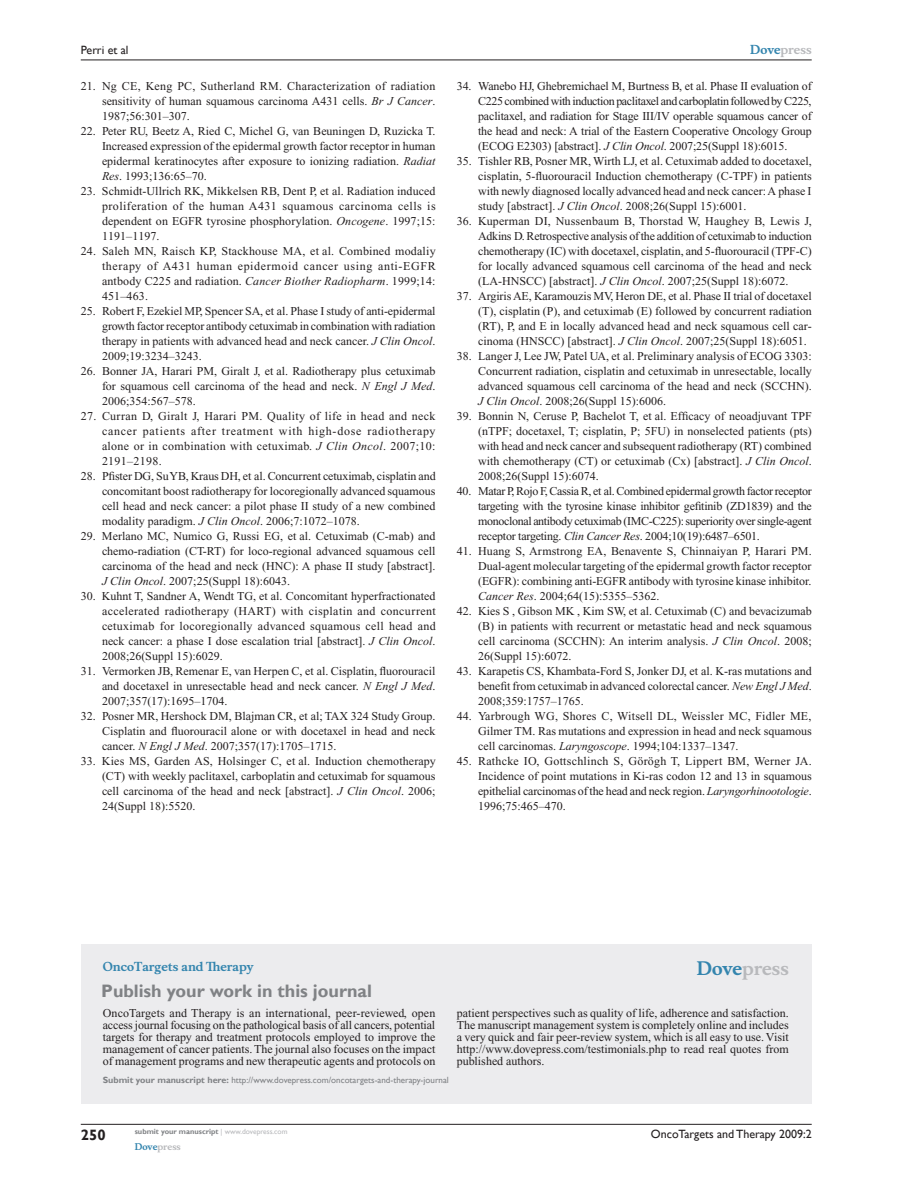
<style>
.page{position:relative;width:918px;height:1188px;background:#fff}
.page>*{position:absolute;margin:0;border:0;box-sizing:border-box;transform-origin:0 0}
.t1{font:700 18px "Gill Sans";color:#808285}
.t2{font:700 18px "Musee";color:#b8b9bc}
.t3{font:700 15px "Gill Sans";color:#231f20}
.t4{font:12px/15px "Times New Roman";color:#231f20;text-align:justify}
.t5{font:12px "Gill Sans";color:#231f20}
.t6{font:700 12px "Musee";color:#3485ae}
.t7{font:700 12px "Musee";color:#b8b9bc}
.t8{font:9px "Gill Sans";color:#808285}
.t9{font:700 9px "Musee";color:#b8b9bc}
.t10{font:700 7.5px "Gill Sans";color:#808285}
.s1{color:#3485ae}
.s2{font-style:italic}
.s3{font-weight:700}
.s4{font-weight:400;color:#b8b9bc}
</style>
<div class="page">
<div style="left:81px;top:944px;width:731px;height:159px;background:#ececee"></div>
<hr style="left:81px;top:1124px;width:731px;height:1px;background:#231f20">
<hr style="left:81px;top:60px;width:731px;height:1px;background:#231f20">
<p class="t5" style="left:81px;top:43px;width:49px">Perri et al</p>
<p class="t7" style="left:750px;top:43px;width:63px"><span class="s1">Dove</span>press</p>
<p class="t4" style="left:102px;top:79px;width:335px;text-indent:-21px">21. Ng CE, Keng PC, Sutherland RM. Characterization of radiation sensitivity of human squamous carcinoma A431 cells. <span class="s2">Br J Cancer</span>.<br>1987;56:301–307.</p>
<p class="t4" style="left:102px;top:124px;width:335px;text-indent:-21px">22. Peter RU, Beetz A, Ried C, Michel G, van Beuningen D, Ruzicka T.<br>Increased expression of the epidermal growth factor receptor in human epidermal keratinocytes after exposure to ionizing radiation. <span class="s2">Radiat Res</span>. 1993;136:65–70.</p>
<p class="t4" style="left:102px;top:184px;width:335px;text-indent:-21px">23. Schmidt-Ullrich RK, Mikkelsen RB, Dent P, et al. Radiation induced proliferation of the human A431 squamous carcinoma cells is dependent on EGFR tyrosine phosphorylation. <span class="s2">Oncogene</span>. 1997;15:<br>1191–1197.</p>
<p class="t4" style="left:102px;top:244px;width:335px;text-indent:-21px">24. Saleh MN, Raisch KP, Stackhouse MA, et al. Combined modaliy therapy of A431 human epidermoid cancer using anti-EGFR antbody C225 and radiation. <span class="s2">Cancer Biother Radiopharm</span>. 1999;14:<br>451–463.</p>
<p class="t4" style="left:102px;top:304px;width:335px;text-indent:-21px">25. Robert F, Ezekiel MP, Spencer SA, et al. Phase I study of anti-epidermal growth factor receptor antibody cetuximab in combination with radiation therapy in patients with advanced head and neck cancer. <span class="s2">J Clin Oncol</span>.<br>2009;19:3234–3243.</p>
<p class="t4" style="left:102px;top:364px;width:335px;text-indent:-21px">26. Bonner JA, Harari PM, Giralt J, et al. Radiotherapy plus cetuximab for squamous cell carcinoma of the head and neck. <span class="s2">N Engl J Med</span>.<br>2006;354:567–578.</p>
<p class="t4" style="left:102px;top:409px;width:335px;text-indent:-21px">27. Curran D, Giralt J, Harari PM. Quality of life in head and neck cancer patients after treatment with high-dose radiotherapy alone or in combination with cetuximab. <span class="s2">J Clin Oncol</span>. 2007;10:<br>2191–2198.</p>
<p class="t4" style="left:102px;top:469px;width:335px;text-indent:-21px">28. Pfister DG, Su YB, Kraus DH, et al. Concurrent cetuximab, cisplatin and concomitant boost radiotherapy for locoregionally advanced squamous cell head and neck cancer: a pilot phase II study of a new combined modality paradigm. <span class="s2">J Clin Oncol</span>. 2006;7:1072–1078.</p>
<p class="t4" style="left:102px;top:529px;width:335px;text-indent:-21px">29. Merlano MC, Numico G, Russi EG, et al. Cetuximab (C-mab) and chemo-radiation (CT-RT) for loco-regional advanced squamous cell carcinoma of the head and neck (HNC): A phase II study [abstract].<br><span class="s2">J Clin Oncol</span>. 2007;25(Suppl 18):6043.</p>
<p class="t4" style="left:102px;top:589px;width:335px;text-indent:-21px">30. Kuhnt T, Sandner A, Wendt TG, et al. Concomitant hyperfractionated accelerated radiotherapy (HART) with cisplatin and concurrent cetuximab for locoregionally advanced squamous cell head and neck cancer: a phase I dose escalation trial [abstract]. <span class="s2">J Clin Oncol</span>.<br>2008;26(Suppl 15):6029.</p>
<p class="t4" style="left:102px;top:664px;width:335px;text-indent:-21px">31. Vermorken JB, Remenar E, van Herpen C, et al. Cisplatin, fluorouracil and docetaxel in unresectable head and neck cancer. <span class="s2">N Engl J Med</span>.<br>2007;357(17):1695–1704.</p>
<p class="t4" style="left:102px;top:709px;width:335px;text-indent:-21px">32. Posner MR, Hershock DM, Blajman CR, et al; TAX 324 Study Group.<br>Cisplatin and fluorouracil alone or with docetaxel in head and neck cancer. <span class="s2">N Engl J Med</span>. 2007;357(17):1705–1715.</p>
<p class="t4" style="left:102px;top:754px;width:335px;text-indent:-21px">33. Kies MS, Garden AS, Holsinger C, et al. Induction chemotherapy (CT) with weekly paclitaxel, carboplatin and cetuximab for squamous cell carcinoma of the head and neck [abstract]. <span class="s2">J Clin Oncol</span>. 2006; 24(Suppl 18):5520.</p>
<p class="t4" style="left:478px;top:79px;width:335px;text-indent:-21px">34. Wanebo HJ, Ghebremichael M, Burtness B, et al. Phase II evaluation of C225 combined with induction paclitaxel and carboplatin followed by C225, paclitaxel, and radiation for Stage III/IV operable squamous cancer of the head and neck: A trial of the Eastern Cooperative Oncology Group (ECOG E2303) [abstract]. <span class="s2">J Clin Oncol</span>. 2007;25(Suppl 18):6015.</p>
<p class="t4" style="left:478px;top:154px;width:335px;text-indent:-21px">35. Tishler RB, Posner MR, Wirth LJ, et al. Cetuximab added to docetaxel, cisplatin, 5-fluorouracil Induction chemotherapy (C-TPF) in patients with newly diagnosed locally advanced head and neck cancer: A phase I study [abstract]. <span class="s2">J Clin Oncol</span>. 2008;26(Suppl 15):6001.</p>
<p class="t4" style="left:478px;top:214px;width:335px;text-indent:-21px">36. Kuperman DI, Nussenbaum B, Thorstad W, Haughey B, Lewis J, Adkins D. Retrospective analysis of the addition of cetuximab to induction chemotherapy (IC) with docetaxel, cisplatin, and 5-fluorouracil (TPF-C) for locally advanced squamous cell carcinoma of the head and neck (LA-HNSCC) [abstract]. <span class="s2">J Clin Oncol</span>. 2007;25(Suppl 18):6072.</p>
<p class="t4" style="left:478px;top:289px;width:335px;text-indent:-21px">37. Argiris AE, Karamouzis MV, Heron DE, et al. Phase II trial of docetaxel (T), cisplatin (P), and cetuximab (E) followed by concurrent radiation (RT), P, and E in locally advanced head and neck squamous cell car&shy;cinoma (HNSCC) [abstract]. <span class="s2">J Clin Oncol</span>. 2007;25(Suppl 18):6051.</p>
<p class="t4" style="left:478px;top:349px;width:335px;text-indent:-21px">38. Langer J, Lee JW, Patel UA, et al. Preliminary analysis of ECOG 3303:<br>Concurrent radiation, cisplatin and cetuximab in unresectable, locally advanced squamous cell carcinoma of the head and neck (SCCHN).<br><span class="s2">J Clin Oncol</span>. 2008;26(Suppl 15):6006.</p>
<p class="t4" style="left:478px;top:409px;width:335px;text-indent:-21px">39. Bonnin N, Ceruse P, Bachelot T, et al. Efficacy of neoadjuvant TPF (nTPF; docetaxel, T; cisplatin, P; 5FU) in nonselected patients (pts) with head and neck cancer and subsequent radiotherapy (RT) combined with chemotherapy (CT) or cetuximab (Cx) [abstract]. <span class="s2">J Clin Oncol</span>.<br>2008;26(Suppl 15):6074.</p>
<p class="t4" style="left:478px;top:484px;width:335px;text-indent:-21px">40. Matar P, Rojo F, Cassia R, et al. Combined epidermal growth factor receptor targeting with the tyrosine kinase inhibitor gefitinib (ZD1839) and the monoclonal antibody cetuximab (IMC-C225): superiority over single-agent receptor targeting. <span class="s2">Clin Cancer Res</span>. 2004;10(19):6487–6501.</p>
<p class="t4" style="left:478px;top:544px;width:335px;text-indent:-21px">41. Huang S, Armstrong EA, Benavente S, Chinnaiyan P, Harari PM.<br>Dual-agent molecular targeting of the epidermal growth factor receptor (EGFR): combining anti-EGFR antibody with tyrosine kinase inhibitor.<br><span class="s2">Cancer Res</span>. 2004;64(15):5355–5362.</p>
<p class="t4" style="left:478px;top:604px;width:335px;text-indent:-21px">42. Kies S , Gibson MK , Kim SW, et al. Cetuximab (C) and bevacizumab (B) in patients with recurrent or metastatic head and neck squamous cell carcinoma (SCCHN): An interim analysis. <span class="s2">J Clin Oncol</span>. 2008; 26(Suppl 15):6072.</p>
<p class="t4" style="left:478px;top:664px;width:335px;text-indent:-21px">43. Karapetis CS, Khambata-Ford S, Jonker DJ, et al. K-ras mutations and benefit from cetuximab in advanced colorectal cancer. <span class="s2">New Engl J Med</span>.<br>2008;359:1757–1765.</p>
<p class="t4" style="left:478px;top:709px;width:335px;text-indent:-21px">44. Yarbrough WG, Shores C, Witsell DL, Weissler MC, Fidler ME, Gilmer TM. Ras mutations and expression in head and neck squamous cell carcinomas. <span class="s2">Laryngoscope</span>. 1994;104:1337–1347.</p>
<p class="t4" style="left:478px;top:754px;width:335px;text-indent:-21px">45. Rathcke IO, Gottschlinch S, Görögh T, Lippert BM, Werner JA.<br>Incidence of point mutations in Ki-ras codon 12 and 13 in squamous epithelial carcinomas of the head and neck region. <span class="s2">Laryngorhinootologie</span>.<br>1996;75:465–470.</p>
<p class="t6" style="left:103px;top:959px;width:152px">OncoTargets and Therapy</p>
<h1 class="t1" style="left:101px;top:980px;width:272px">Publish your work in this journal</h1>
<h1 class="t2" style="left:697px;top:958px;width:94px"><span class="s1">Dove</span>press</h1>
<p class="t4" style="left:103px;top:1007px;width:334px;line-height:12px">OncoTargets and Therapy is an international, peer-reviewed, open access journal focusing on the pathological basis of all cancers, potential targets for therapy and treatment protocols employed to improve the management of cancer patients. The journal also focuses on the impact of management programs and new therapeutic agents and protocols on</p>
<p class="t4" style="left:457px;top:1007px;width:333px;line-height:12px">patient perspectives such as quality of life, adherence and satisfaction.<br>The manuscript management system is completely online and includes a very quick and fair peer-review system, which is all easy to use. Visit http://www.dovepress.com/testimonials.php to read real quotes from published authors.</p>
<p class="t8" style="left:103px;top:1075px;width:348px"><span class="s3">Submit your manuscript here:</span> http://www.dovepress.com/oncotargets-and-therapy-journal</p>
<p class="t3" style="left:81px;top:1126px;width:26px">250</p>
<p class="t10" style="left:135px;top:1127px;width:154px">submit your manuscript <span class="s4">| www.dovepress.com</span></p>
<p class="t9" style="left:135px;top:1141px;width:48px"><span class="s1">Dove</span>press</p>
<p class="t5" style="left:651px;top:1127px;width:162px">OncoTargets and Therapy 2009:2</p>
</div>
